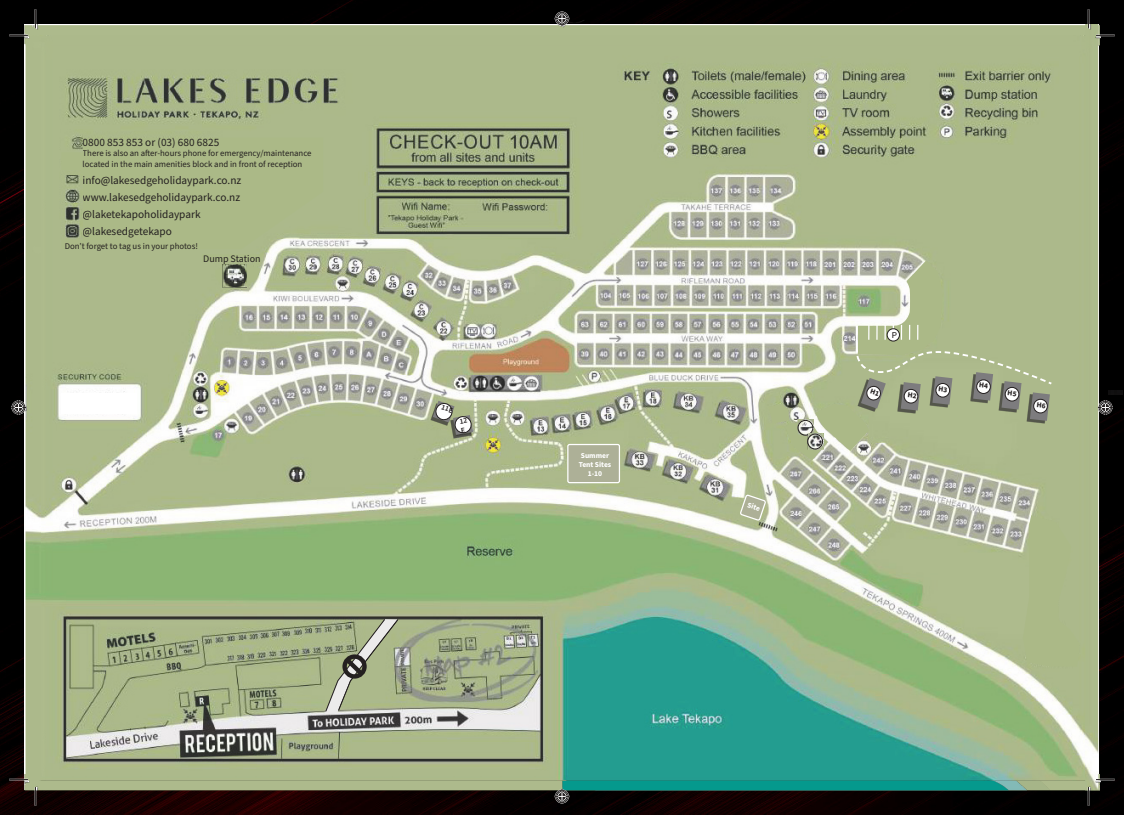
<style>
.page{position:relative;width:1124px;height:815px;background:#fff}
.page>*{position:absolute;margin:0;border:0;box-sizing:border-box;transform-origin:0 0}
.t1{font:11.25px/17px "Source Sans Pro";color:#242020}
.t2{font:10px "Source Sans Pro";color:#242020}
.t3{font:8.75px/10.5px "Source Sans Pro";color:#242020}
.t4{font:8.75px "Nimbus San";color:#242020}
.t5{font:700 7.5px/9px "Source Sans Pro";color:#fff;text-align:center}
</style>
<div class="page">
<img style="left:0;top:0;width:1123px;height:815px">
<img style="left:24px;top:775px;width:537px;height:16px">
<img style="left:24px;top:25px;width:1060px;height:20px">
<img style="left:561px;top:780px;width:523px;height:11px">
<img style="left:41px;top:36px;width:1043px;height:744px">
<img style="left:26px;top:36px;width:15px;height:744px">
<img style="left:1084px;top:24px;width:15px;height:767px">
<img style="left:551px;top:24px;width:21px;height:5px">
<img style="left:569px;top:17px;width:24px;height:11px">
<img style="left:551px;top:787px;width:21px;height:4px">
<img style="left:24px;top:398px;width:5px;height:20px">
<img style="left:1095px;top:398px;width:4px;height:20px">
<img style="left:1097px;top:376px;width:26px;height:36px">
<svg style="left:215px;top:263px;width:45px;height:26px"></svg>
<div style="left:202px;top:254px;width:57px;height:8px;background:#abb987"></div>
<img style="left:222px;top:265px;width:24px;height:23px">
<div style="left:61px;top:138px;width:262px;height:111px;background:#abb987"></div>
<div style="left:567px;top:444px;width:52px;height:39px;background:#adb097;border-radius:2px"></div>
<svg style="left:325px;top:619px;width:74px;height:95px;background:#a6af8f"></svg>
<div style="left:567px;top:444px;width:53px;height:39px;border:1px solid #fff;border-radius:2px"></div>
<svg style="left:738px;top:494px;width:29px;height:28px"></svg>
<img style="left:61px;top:171px;width:22px;height:69px">
<img style="left:61px;top:129px;width:22px;height:23px">
<img style="left:450px;top:437px;width:21px;height:1px">
<div style="left:1022px;top:515px;width:57px;height:152px;background:#abb987"></div>
<svg style="left:1095px;top:35px;width:19px;height:5px"></svg>
<svg style="left:9px;top:35px;width:20px;height:5px"></svg>
<svg style="left:9px;top:779px;width:20px;height:5px"></svg>
<svg style="left:35px;top:9px;width:4px;height:20px"></svg>
<svg style="left:35px;top:787px;width:4px;height:19px"></svg>
<svg style="left:1087px;top:9px;width:4px;height:20px"></svg>
<svg style="left:1087px;top:779px;width:27px;height:27px"></svg>
<svg style="left:554px;top:11px;width:15px;height:17px"></svg>
<svg style="left:554px;top:789px;width:15px;height:15px"></svg>
<svg style="left:11px;top:400px;width:17px;height:15px"></svg>
<svg style="left:1096px;top:400px;width:16px;height:15px"></svg>
<div style="left:61px;top:394px;width:75px;height:20px;background:#fff"></div>
<svg style="left:768px;top:260px;width:285px;height:201px;background:#b2bc9a"></svg>
<svg style="left:430px;top:401px;width:43px;height:36px"></svg>
<p class="t1" style="left:83px;top:134px;width:138px">0800 853 853 or (03) 680 6825</p>
<p class="t3" style="left:83px;top:149px;width:230px">There is also an after-hours phone for emergency/maintenance located in the main amenities block and in front of reception</p>
<p class="t1" style="left:83px;top:172px;width:160px">info@lakesedgeholidaypark.co.nz www.lakesedgeholidaypark.co.nz @laketekapoholidaypark @lakesedgetekapo</p>
<p class="t3" style="left:65px;top:241px;width:135px">Donʼt forget to tag us in your photos!</p>
<p class="t2" style="left:203px;top:252px;width:59px">Dump Station</p>
<p class="t5" style="left:578px;top:452px;width:34px">Summer<br>Tent Sites<br>1-10</p>
<p class="t5" style="left:748px;top:500px;width:14px;rotate:18deg">Site</p>
<p class="t4" style="left:891px;top:330px;width:7px">P</p>
</div>
